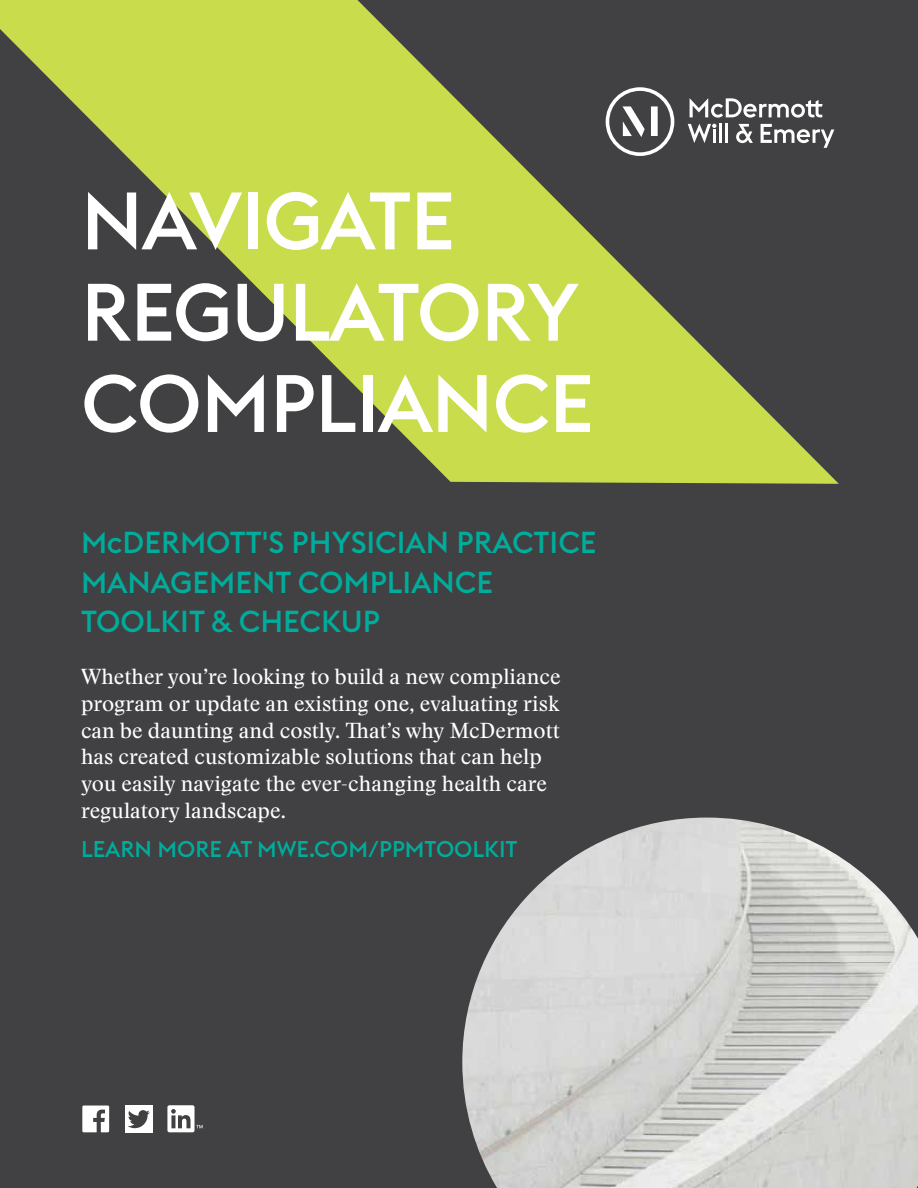
<style>
.page{position:relative;width:918px;height:1188px;background:#414042}
.page>*{position:absolute;margin:0;border:0;box-sizing:border-box;transform-origin:0 0}
.t1{font:500 80.1px/91.3px "Euclid Flex B";letter-spacing:-.01em;color:#fff}
.t2{font:500 30px/39.2px "Euclid Flex B";color:#00ac9b}
.t3{font:500 22.5px "Euclid Flex B";color:#00ac9b}
.t4{font:21.3px/26.7px "Stanley";color:#fff}
</style>
<div class="page">
<img style="left:462px;top:818px;width:456px;height:370px">
<svg style="left:0;top:0;width:839px;height:484px"></svg>
<svg style="left:606px;top:87px;width:68px;height:69px"></svg>
<hr style="left:725px;top:124px;width:3px;height:19px;background:#fff">
<hr style="left:719px;top:124px;width:3px;height:19px;background:#fff">
<svg style="left:761px;top:124px;width:73px;height:24px"></svg>
<svg style="left:690px;top:98px;width:133px;height:20px"></svg>
<svg style="left:688px;top:124px;width:28px;height:19px"></svg>
<svg style="left:736px;top:124px;width:17px;height:19px"></svg>
<svg style="left:82px;top:1106px;width:27px;height:26px"></svg>
<svg style="left:167px;top:1105px;width:36px;height:27px"></svg>
<div style="left:125px;top:1105px;width:27px;height:28px;background:#fff"></div>
<svg style="left:128px;top:1110px;width:22px;height:18px"></svg>
<h1 class="t1" style="left:81px;top:176px;width:514px">NAVIGATE<br>REGULATORY<br>COMPLIANCE</h1>
<h2 class="t2" style="left:81px;top:523px;width:517px">McDERMOTT'S PHYSICIAN PRACTICE<br>MANAGEMENT COMPLIANCE<br>TOOLKIT &amp; CHECKUP</h2>
<p class="t4" style="left:81px;top:663px;width:481px">Whether you’re looking to build a new compliance program or update an existing one, evaluating risk can be daunting and costly. That’s why McDermott has created customizable solutions that can help you easily navigate the ever-changing health care regulatory landscape.</p>
<p class="t3" style="left:81px;top:836px;width:438px">LEARN MORE AT MWE.COM/PPMTOOLKIT</p>
</div>
